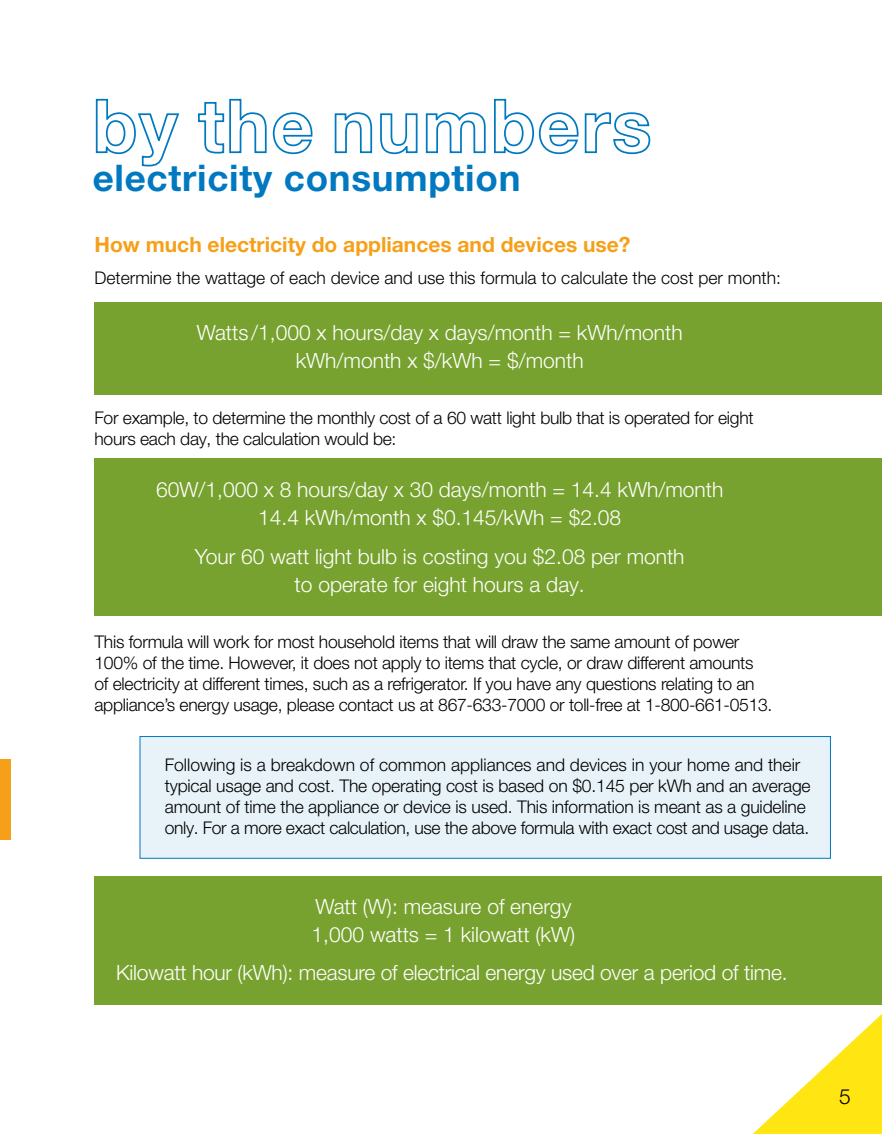
<style>
.page{position:relative;width:882px;height:1134px;background:#fff}
.page>*{position:absolute;margin:0;border:0;box-sizing:border-box;transform-origin:0 0}
.t1{font:700 36.75px "Helvetica Neue LT Pro";letter-spacing:.02em;color:#0079c1}
.t2{font:300 21px/28px "Helvetica Neue LT Pro";color:#fff;text-align:center}
.t3{font:700 21px "Helvetica Neue LT Pro";color:#f6a01a}
.t4{font:300 21px "Helvetica Neue LT Pro";color:#000}
.t5{font:300 17.5px/21px "Helvetica Neue LT Pro";letter-spacing:-.015em;color:#000}
</style>
<div class="page">
<svg style="left:743px;top:1004px;width:139px;height:130px"></svg>
<div style="left:0;top:760px;width:10px;height:80px;background:#f6a01a"></div>
<div style="left:140px;top:736px;width:691px;height:123px;background:#e8f3f9;border:1px solid #0079c1"></div>
<div style="left:94px;top:458px;width:788px;height:157px;background:#78a22f"></div>
<div style="left:94px;top:302px;width:788px;height:93px;background:#78a22f"></div>
<svg style="left:95px;top:98px;width:85px;height:69px"></svg>
<svg style="left:198px;top:98px;width:115px;height:57px"></svg>
<svg style="left:334px;top:112px;width:39px;height:42px"></svg>
<svg style="left:380px;top:113px;width:38px;height:42px"></svg>
<svg style="left:425px;top:112px;width:61px;height:42px"></svg>
<svg style="left:494px;top:98px;width:157px;height:57px"></svg>
<div style="left:94px;top:876px;width:788px;height:128px;background:#78a22f"></div>
<h1 class="t1" style="left:93px;top:154px;width:429px">electricity consumption</h1>
<p class="t3" style="left:94px;top:232px;width:538px">How much electricity do appliances and devices use?</p>
<p class="t5" style="left:94px;top:267px;width:688px">Determine the wattage of each device and use this formula to calculate the cost per month:</p>
<p class="t2" style="left:197px;top:318px;width:487px">Watts/1,000 x hours/day x days/month = kWh/month kWh/month x $/kWh = $/month</p>
<p class="t5" style="left:94px;top:407px;width:661px">For example, to determine the monthly cost of a 60 watt light bulb that is operated for eight hours each day, the calculation would be:</p>
<p class="t2" style="left:156px;top:476px;width:569px">60W/1,000 x 8 hours/day x 30 days/month = 14.4 kWh/month<br>14.4 kWh/month x $0.145/kWh = $2.08</p>
<p class="t2" style="left:195px;top:542px;width:491px">Your 60 watt light bulb is costing you $2.08 per month to operate for eight hours a day.</p>
<p class="t5" style="left:94px;top:630px;width:680px">This formula will work for most household items that will draw the same amount of power 100% of the time. However, it does not apply to items that cycle, or draw different amounts<br>of electricity at different times, such as a refrigerator. If you have any questions relating to an appliance’s energy usage, please contact us at 867-633-7000 or toll-free at 1-800-661-0513.</p>
<p class="t5" style="left:165px;top:754px;width:647px">Following is a breakdown of common appliances and devices in your home and their typical usage and cost. The operating cost is based on $0.145 per kWh and an average amount of time the appliance or device is used. This information is meant as a guideline only. For a more exact calculation, use the above formula with exact cost and usage data.</p>
<p class="t2" style="left:312px;top:892px;width:265px;text-align:left">Watt (W): measure of energy<br>1,000 watts = 1 kilowatt (kW)</p>
<p class="t2" style="left:116px;top:958px;width:673px">Kilowatt hour (kWh): measure of electrical energy used over a period of time.</p>
<p class="t4" style="left:839px;top:1084px;width:13px">5</p>
</div>
